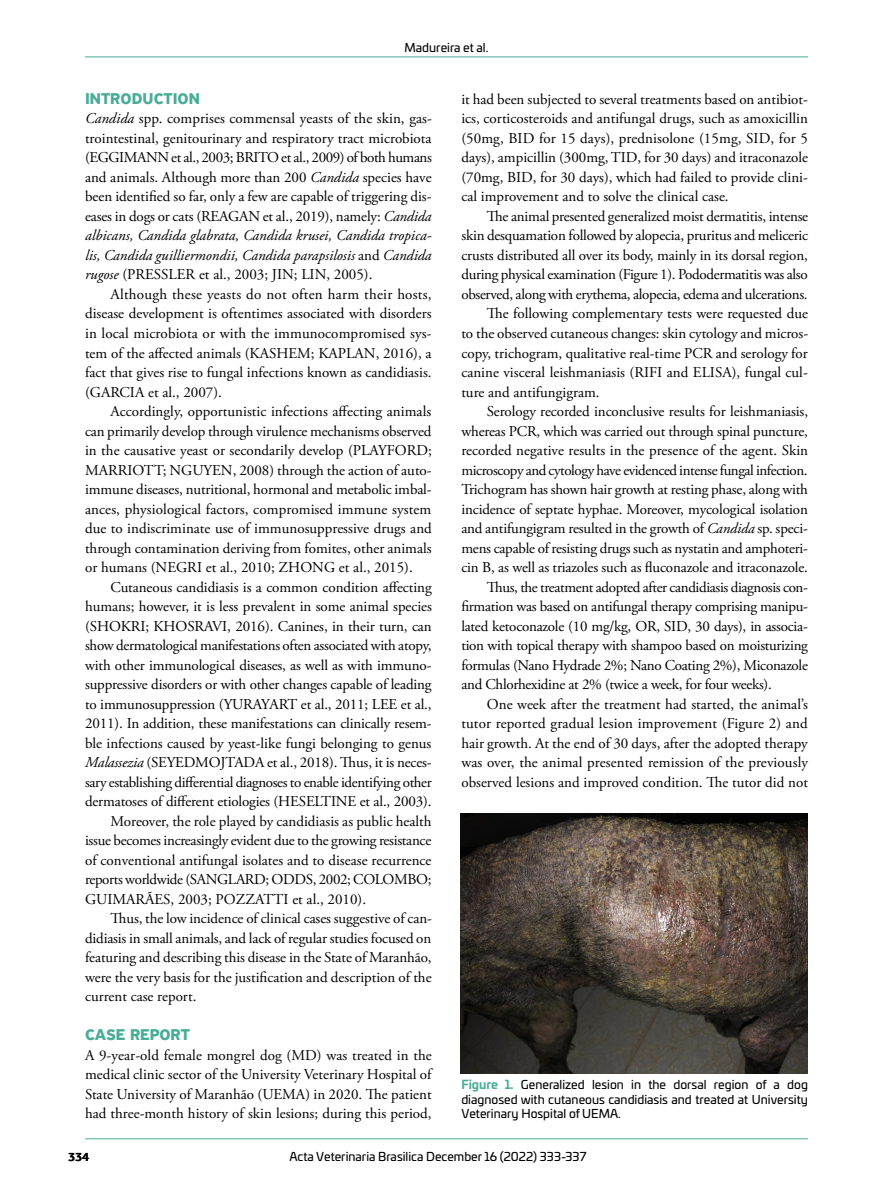
<style>
.page{position:relative;width:893px;height:1191px;background:#fff}
.page>*{position:absolute;margin:0;border:0;box-sizing:border-box;transform-origin:0 0}
.t1{font:700 16.5px "PF Highway Sans Pro";color:#49ac97}
.t2{font:15px/19.5px "Adobe Garamond Pro";letter-spacing:-.01em;color:#000;text-align:justify}
.t3{font:15px "Adobe Garamond Pro";letter-spacing:-.03em;color:#000}
.t4{font:15px "Adobe Garamond Pro";letter-spacing:.01em;color:#000}
.t5{font:12px/14.4px "Univia Pro";color:#000;text-align:justify}
.t6{font:700 12px "PF Agora Sans Pro";color:#000}
.s1{font-style:italic}
.s2{font-weight:700;color:#49ac97}
</style>
<div class="page">
<hr style="left:85px;top:57px;width:723px;height:1px;background:#49ac97">
<hr style="left:85px;top:1138px;width:723px;height:1px;background:#49ac97">
<img style="left:461px;top:813px;width:347px;height:260px">
<p class="t5" style="left:404px;top:39px;width:85px">Madureira et al.</p>
<p class="t1" style="left:85px;top:89px;width:116px">INTRODUCTION</p>
<p class="t2" style="left:85px;top:109px;width:348px"><span class="s1">Candida</span> spp. comprises commensal yeasts of the skin, gas&shy;trointestinal, genitourinary and respiratory tract microbiota (EGGIMANN et al., 2003; BRITO et al., 2009) of both humans and animals. Although more than 200 <span class="s1">Candida</span> species have been identified so far, only a few are capable of triggering dis&shy;eases in dogs or cats (REAGAN et al., 2019), namely: <span class="s1">Candida albicans, Candida glabrata, Candida krusei, Candida tropica&shy;lis, Candida guilliermondii, Candida parapsilosis</span> and <span class="s1">Candida rugose</span> (PRESSLER et al., 2003; JIN; LIN, 2005).</p>
<p class="t2" style="left:85px;top:285px;width:348px;text-indent:26px">Although these yeasts do not often harm their hosts, disease development is oftentimes associated with disorders in local microbiota or with the immunocompromised sys&shy;tem of the affected animals (KASHEM; KAPLAN, 2016), a fact that gives rise to fungal infections known as candidiasis. (GARCIA et al., 2007).</p>
<p class="t2" style="left:85px;top:402px;width:348px;text-indent:26px">Accordingly, opportunistic infections affecting animals can primarily develop through virulence mechanisms observed in the causative yeast or secondarily develop (PLAYFORD; MARRIOTT; NGUYEN, 2008) through the action of auto&shy;immune diseases, nutritional, hormonal and metabolic imbal&shy;ances, physiological factors, compromised immune system due to indiscriminate use of immunosuppressive drugs and through contamination deriving from fomites, other animals or humans (NEGRI et al., 2010; ZHONG et al., 2015).</p>
<p class="t2" style="left:111px;top:577px;width:323px">Cutaneous candidiasis is a common condition affecting</p>
<p class="t2" style="left:85px;top:597px;width:348px">humans; however, it is less prevalent in some animal species</p>
<p class="t2" style="left:85px;top:616px;width:348px">(SHOKRI; KHOSRAVI, 2016). Canines, in their turn, can</p>
<p class="t2" style="left:85px;top:636px;width:348px">show dermatological manifestations often associated with atopy,</p>
<p class="t2" style="left:85px;top:655px;width:348px">with other immunological diseases, as well as with immuno-</p>
<p class="t2" style="left:85px;top:675px;width:348px">suppressive disorders or with other changes capable of leading</p>
<p class="t2" style="left:85px;top:694px;width:348px">to immunosuppression (YURAYART et al., 2011; LEE et al.,</p>
<p class="t2" style="left:85px;top:714px;width:348px">2011). In addition, these manifestations can clinically resem-</p>
<p class="t2" style="left:85px;top:733px;width:348px">ble infections caused by yeast-like fungi belonging to genus</p>
<p class="t2" style="left:85px;top:753px;width:348px"><span class="s1">Malassezia</span> (SEYEDMOJTADA et al., 2018). Thus, it is neces-</p>
<p class="t2" style="left:85px;top:772px;width:348px">sary establishing differential diagnoses to enable identifying other</p>
<p class="t2" style="left:85px;top:792px;width:348px">dermatoses of different etiologies (HESELTINE et al., 2003).</p>
<p class="t2" style="left:111px;top:811px;width:323px">Moreover, the role played by candidiasis as public health</p>
<p class="t2" style="left:85px;top:831px;width:348px">issue becomes increasingly evident due to the growing resistance</p>
<p class="t2" style="left:85px;top:850px;width:348px">of conventional antifungal isolates and to disease recurrence</p>
<p class="t2" style="left:85px;top:870px;width:348px">reports worldwide (SANGLARD; ODDS, 2002; COLOMBO;</p>
<p class="t2" style="left:85px;top:889px;width:283px">GUIMARÃES, 2003; POZZATTI et al., 2010).</p>
<p class="t2" style="left:111px;top:909px;width:323px">Thus, the low incidence of clinical cases suggestive of can-</p>
<p class="t2" style="left:85px;top:928px;width:348px">didiasis in small animals, and lack of regular studies focused on</p>
<p class="t2" style="left:85px;top:948px;width:348px">featuring and describing this disease in the State of Maranhão,</p>
<p class="t2" style="left:85px;top:967px;width:348px">were the very basis for the justification and description of the</p>
<p class="t2" style="left:85px;top:987px;width:113px">current case report.</p>
<p class="t1" style="left:85px;top:1025px;width:107px">CASE REPORT</p>
<p class="t2" style="left:85px;top:1045px;width:348px">A 9-year-old female mongrel dog (MD) was treated in the medical clinic sector of the University Veterinary Hospital of State University of Maranhão (UEMA) in 2020. The patient had three-month history of skin lesions; during this period,</p>
<p class="t2" style="left:461px;top:90px;width:348px">it had been subjected to several treatments based on antibiot&shy;ics, corticosteroids and antifungal drugs, such as amoxicillin (50mg, BID for 15 days), prednisolone (15mg, SID, for 5 days), ampicillin (300mg, TID, for 30 days) and itraconazole (70mg, BID, for 30 days), which had failed to provide clini&shy;cal improvement and to solve the clinical case.</p>
<p class="t2" style="left:487px;top:207px;width:323px">The animal presented generalized moist dermatitis, intense</p>
<p class="t2" style="left:461px;top:226px;width:348px">skin desquamation followed by alopecia, pruritus and meliceric</p>
<p class="t2" style="left:461px;top:246px;width:348px">crusts distributed all over its body, mainly in its dorsal region,</p>
<p class="t2" style="left:461px;top:265px;width:348px">during physical examination (Figure 1). Pododermatitis was also</p>
<p class="t2" style="left:461px;top:285px;width:348px">observed, along with erythema, alopecia, edema and ulcerations.</p>
<p class="t2" style="left:487px;top:304px;width:323px">The following complementary tests were requested due</p>
<p class="t2" style="left:461px;top:324px;width:348px">to the observed cutaneous changes: skin cytology and micros-</p>
<p class="t2" style="left:461px;top:343px;width:348px">copy, trichogram, qualitative real-time PCR and serology for</p>
<p class="t2" style="left:461px;top:363px;width:348px">canine visceral leishmaniasis (RIFI and ELISA), fungal cul-</p>
<p class="t2" style="left:461px;top:382px;width:140px">ture and antifungigram.</p>
<p class="t2" style="left:487px;top:402px;width:323px">Serology recorded inconclusive results for leishmaniasis,</p>
<p class="t2" style="left:461px;top:421px;width:348px">whereas PCR, which was carried out through spinal puncture,</p>
<p class="t2" style="left:461px;top:441px;width:348px">recorded negative results in the presence of the agent. Skin</p>
<p class="t3" style="left:461px;top:461px;width:348px">microscopy and cytology have evidenced intense fungal infection.</p>
<p class="t2" style="left:461px;top:480px;width:348px">Trichogram has shown hair growth at resting phase, along with</p>
<p class="t2" style="left:461px;top:499px;width:348px">incidence of septate hyphae. Moreover, mycological isolation</p>
<p class="t2" style="left:461px;top:519px;width:348px">and antifungigram resulted in the growth of <span class="s1">Candida</span> sp. speci-</p>
<p class="t2" style="left:461px;top:538px;width:348px">mens capable of resisting drugs such as nystatin and amphoteri-</p>
<p class="t2" style="left:461px;top:558px;width:348px">cin B, as well as triazoles such as fluconazole and itraconazole.</p>
<p class="t2" style="left:487px;top:577px;width:323px">Thus, the treatment adopted after candidiasis diagnosis con-</p>
<p class="t2" style="left:461px;top:597px;width:348px">firmation was based on antifungal therapy comprising manipu-</p>
<p class="t2" style="left:461px;top:616px;width:348px">lated ketoconazole (10 mg/kg, OR, SID, 30 days), in associa-</p>
<p class="t2" style="left:461px;top:636px;width:348px">tion with topical therapy with shampoo based on moisturizing</p>
<p class="t2" style="left:461px;top:655px;width:348px">formulas (Nano Hydrade 2%; Nano Coating 2%), Miconazole</p>
<p class="t2" style="left:461px;top:675px;width:312px">and Chlorhexidine at 2% (twice a week, for four weeks).</p>
<p class="t2" style="left:487px;top:694px;width:323px">One week after the treatment had started, the animal’s</p>
<p class="t4" style="left:461px;top:714px;width:348px">tutor reported gradual lesion improvement (Figure 2) and</p>
<p class="t2" style="left:461px;top:733px;width:348px">hair growth. At the end of 30 days, after the adopted therapy</p>
<p class="t2" style="left:461px;top:753px;width:348px">was over, the animal presented remission of the previously</p>
<p class="t2" style="left:461px;top:772px;width:348px">observed lesions and improved condition. The tutor did not</p>
<p class="t5" style="left:461px;top:1077px;width:348px"><span class="s2">Figure 1.</span> Generalized lesion in the dorsal region of a dog diagnosed with cutaneous candidiasis and treated at University Veterinary Hospital of UEMA.</p>
<p class="t6" style="left:68px;top:1148px;width:23px">334</p>
<p class="t5" style="left:289px;top:1148px;width:298px">Acta Veterinaria Brasilica December 16 (2022) 333-337</p>
</div>
